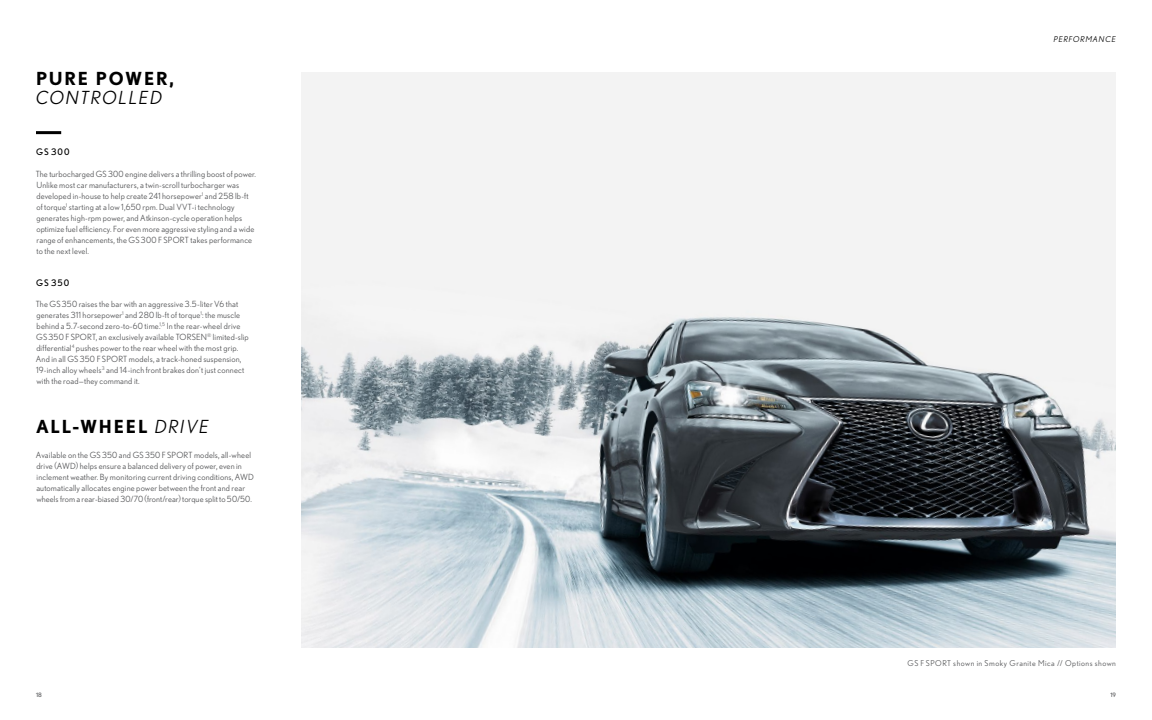
<style>
.page{position:relative;width:1152px;height:720px;background:#fff}
.page>*{position:absolute;margin:0;border:0;box-sizing:border-box;transform-origin:0 0}
.t1{font:700 18px "Nobel";letter-spacing:.1em;color:#000}
.t2{font:italic 18px "Nobel";letter-spacing:.1em;color:#000}
._1b__Caption_Headlin{font:9px "Nobel";letter-spacing:.11em;color:#000}
._1b__Caption_Copy{font:8.5px/11px "Nobel";letter-spacing:.02em;color:#58595b}
._1g__Cutline{font:8px "Nobel";letter-spacing:.06em;color:#58595b}
._1e__Section_Headine{font:italic 8px "Nobel";letter-spacing:.1em;color:#000}
.t3{font:6px "Nobel";color:#58595b}
.s1{font-weight:400;font-style:italic}
</style>
<div class="page">
<img style="left:302px;top:72px;width:814px;height:576px">
<hr style="left:36px;top:131px;width:25px;height:3px;background:#000">
<p class="t1" style="left:36px;top:68px;width:140px">PURE POWER,</p>
<p class="t2" style="left:36px;top:87px;width:128px">CONTROLLED</p>
<p class="_1b__Caption_Headlin" style="left:36px;top:147px;width:35px">GS 300</p>
<p class="_1b__Caption_Copy" style="left:36px;top:168px;width:222px">The turbocharged GS 300 engine delivers a thrilling boost of power.<br>Unlike most car manufacturers, a twin-scroll turbocharger was developed in-house to help create 241 horsepower<sup>1</sup> and 258 lb-ft of torque<sup>1</sup> starting at a low 1,650 rpm. Dual VVT-i technology generates high-rpm power, and Atkinson-cycle operation helps optimize fuel efficiency. For even more aggressive styling and a wide range of enhancements, the GS 300 F SPORT takes performance to the next level.</p>
<p class="_1b__Caption_Headlin" style="left:36px;top:277px;width:34px">GS 350</p>
<p class="_1b__Caption_Copy" style="left:36px;top:299px;width:215px">The GS 350 raises the bar with an aggressive 3.5-liter V6 that generates 311 horsepower<sup>1</sup> and 280 lb-ft of torque<sup>1</sup>: the muscle behind a 5.7-second zero-to-60 time.<sup>1,5</sup> In the rear-wheel drive GS 350 F SPORT, an exclusively available TORSEN<sup>®</sup> limited-slip differential<sup>4</sup> pushes power to the rear wheel with the most grip.<br>And in all GS 350 F SPORT models, a track-honed suspension, 19-inch alloy wheels<sup>3</sup> and 14-inch front brakes don’t just connect with the road—they command it.</p>
<p class="t1" style="left:36px;top:416px;width:174px">ALL-WHEEL <span class="s1">DRIVE</span></p>
<p class="_1b__Caption_Copy" style="left:36px;top:449px;width:220px">Available on the GS 350 and GS 350 F SPORT models, all-wheel drive (AWD) helps ensure a balanced delivery of power, even in inclement weather. By monitoring current driving conditions, AWD automatically allocates engine power between the front and rear wheels from a rear-biased 30/70 (front/rear) torque split to 50/50.</p>
<p class="_1e__Section_Headine" style="left:1054px;top:34px;width:64px">PERFORMANCE</p>
<p class="_1g__Cutline" style="left:908px;top:658px;width:210px">GS F SPORT shown in Smoky Granite Mica // Options shown</p>
<p class="t3" style="left:36px;top:692px;width:7px">18</p>
<p class="t3" style="left:1110px;top:692px;width:7px">19</p>
</div>
